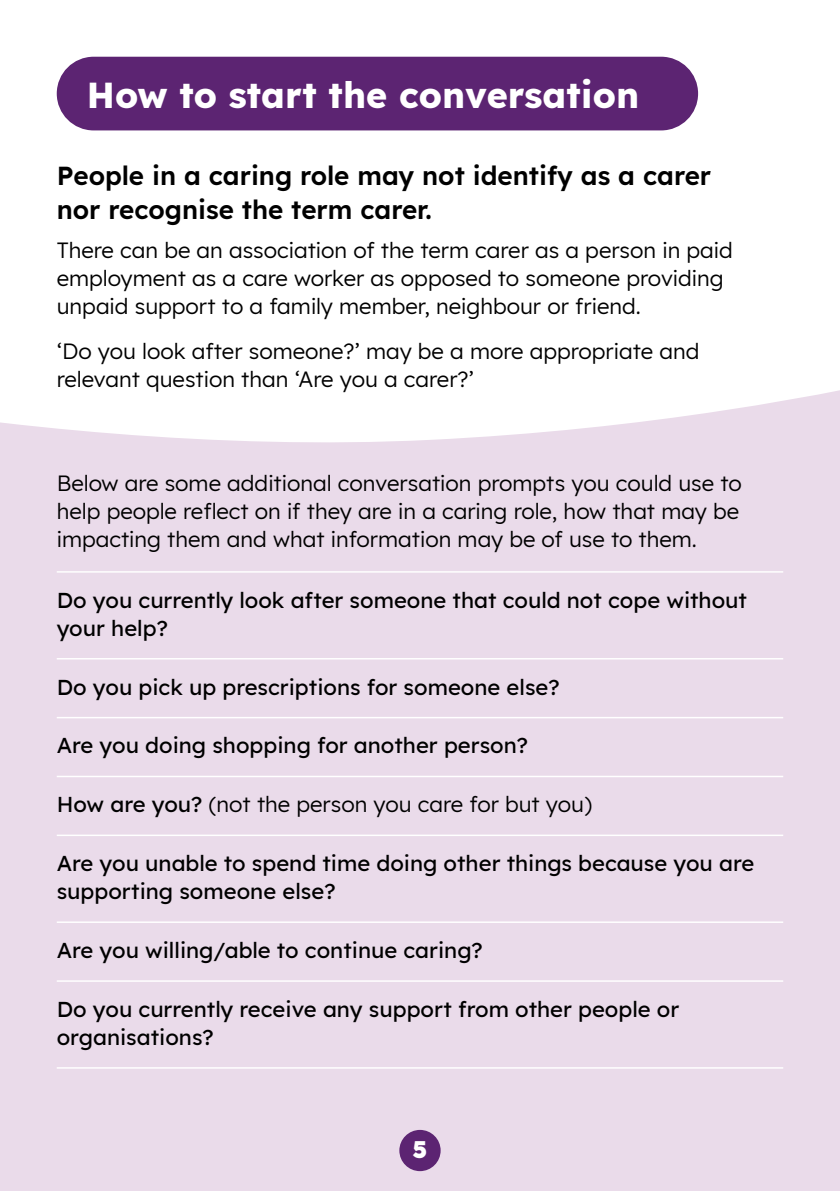
<style>
.page{position:relative;width:840px;height:1191px;background:#fff}
.page>*{position:absolute;margin:0;border:0;box-sizing:border-box;transform-origin:0 0}
.Header_2{font:700 36px "Lexend";color:#fff}
.Intro{font:600 26px/34px "Lexend";color:#000}
.t1{font:800 24px "Lexend";color:#fff}
.Body_Copy{font:22px/28px "Lexend";color:#000}
.Body_less_space{font:500 22px/28px "Lexend";color:#000}
.Body_less_space-2{font:22px "Lexend";color:#000}
.s1{font-weight:500}
</style>
<div class="page">
<div style="left:0;top:0;width:839px;height:1191px;background:#eadbea"></div>
<div style="left:0;top:0;width:839px;height:443px;background:#fff"></div>
<div style="left:57px;top:57px;width:640px;height:73px;background:#5c2472;border-radius:37px"></div>
<hr style="left:57px;top:571px;width:725px;height:1px;background:#fff">
<hr style="left:57px;top:658px;width:725px;height:1px;background:#fff">
<hr style="left:57px;top:717px;width:725px;height:1px;background:#fff">
<hr style="left:57px;top:775px;width:725px;height:2px;background:#fff">
<hr style="left:57px;top:834px;width:725px;height:2px;background:#fff">
<hr style="left:57px;top:921px;width:725px;height:2px;background:#fff">
<hr style="left:57px;top:980px;width:725px;height:1px;background:#fff">
<hr style="left:57px;top:1067px;width:725px;height:1px;background:#fff">
<div style="left:399px;top:1129px;width:41px;height:42px;background:#5c2472;border-radius:50%"></div>
<h2 class="Header_2" style="left:87px;top:67px;width:553px">How to start the conversation</h2>
<p class="Intro" style="left:57px;top:157px;width:655px">People in a caring role may not identify as a carer nor recognise the term carer.</p>
<p class="Body_Copy" style="left:57px;top:235px;width:677px">There can be an association of the term carer as a person in paid employment as a care worker as opposed to someone providing unpaid support to a family member, neighbour or friend.</p>
<p class="Body_Copy" style="left:57px;top:336px;width:644px">‘Do you look after someone?’ may be a more appropriate and relevant question than ‘Are you a carer?’</p>
<p class="Body_Copy" style="left:57px;top:467px;width:686px">Below are some additional conversation prompts you could use to help people reflect on if they are in a caring role, how that may be impacting them and what information may be of use to them.</p>
<p class="Body_less_space" style="left:57px;top:584px;width:691px">Do you currently look after someone that could not cope without your help?</p>
<p class="Body_less_space" style="left:57px;top:671px;width:504px">Do you pick up prescriptions for someone else?</p>
<p class="Body_less_space" style="left:57px;top:730px;width:472px">Are you doing shopping for another person?</p>
<p class="Body_less_space-2" style="left:57px;top:788px;width:536px"><span class="s1">How are you?</span> (not the person you care for but you)</p>
<p class="Body_less_space" style="left:57px;top:848px;width:698px">Are you unable to spend time doing other things because you are supporting someone else?</p>
<p class="Body_less_space" style="left:57px;top:934px;width:427px">Are you willing/able to continue caring?</p>
<p class="Body_less_space" style="left:57px;top:993px;width:623px">Do you currently receive any support from other people or organisations?</p>
<p class="t1" style="left:412px;top:1129px;width:16px">5</p>
</div>
